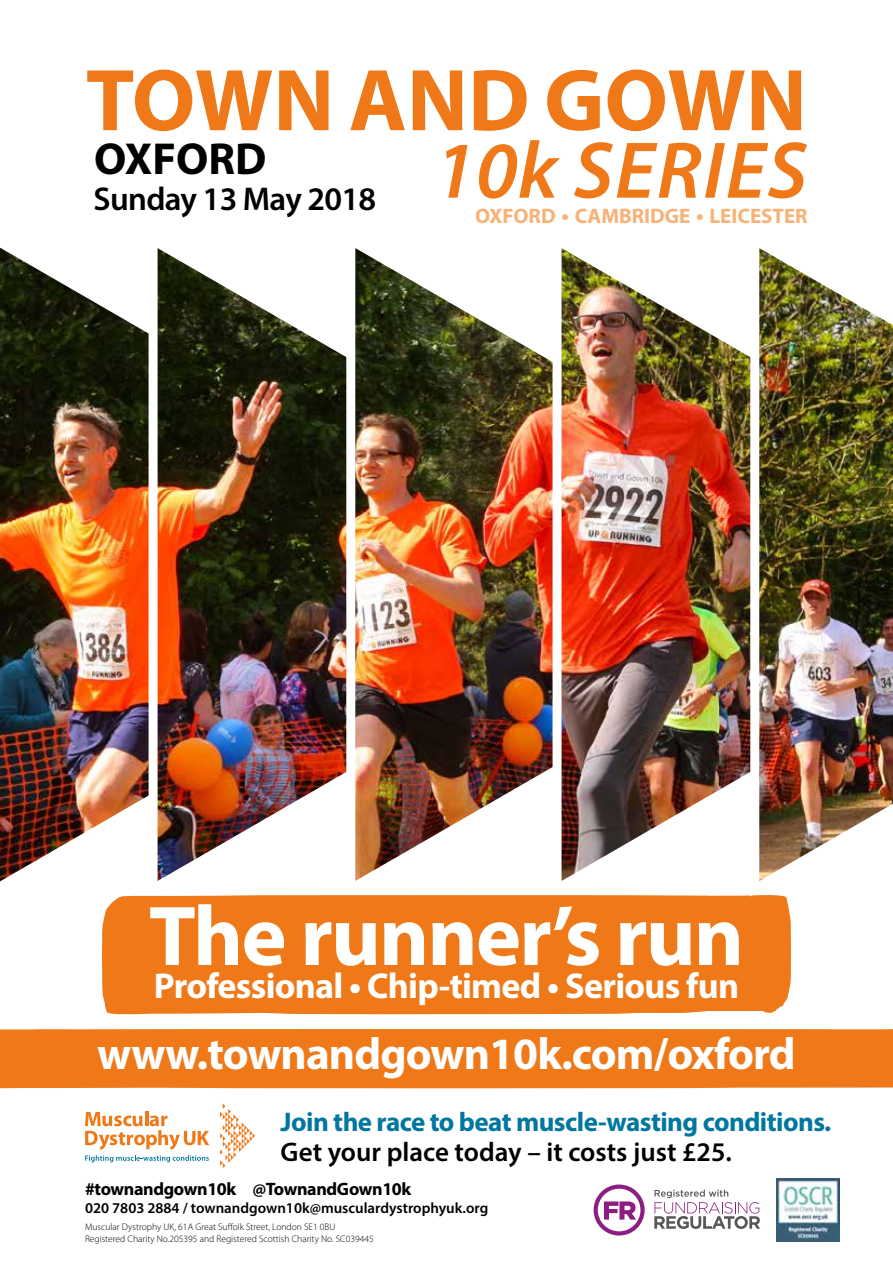
<style>
.page{position:relative;width:893px;height:1263px;background:#fff}
.page>*{position:absolute;margin:0;border:0;box-sizing:border-box;transform-origin:0 0}
.t1{font:700 88.5px "Myriad Pro";color:#ef7918}
.t2{font:700 85.5px "Myriad Pro";letter-spacing:-.02em;color:#fff}
.t3{font:italic 600 81px "Myriad Pro";letter-spacing:.02em;color:#ef7918}
.t4{font:700 45px "Myriad Pro";letter-spacing:-.02em;color:#fff}
.t5{font:700 45px "Myriad Pro";color:#000}
.t6{font:700 36px "Myriad Pro";letter-spacing:-.02em;color:#fff}
.t7{font:600 33px "Myriad Pro";letter-spacing:-.02em;color:#000}
.t8{font:700 27px "Myriad Pro";letter-spacing:-.02em;color:#00779f}
.t9{font:600 27px "Myriad Pro";color:#000}
.t10{font:700 21px "Myriad Pro";color:#f8b277}
.t11{font:700 18px "Myriad Pro";letter-spacing:-.02em;color:#000}
.t12{font:600 15px "Myriad Pro";color:#000}
.t13{font:300 9.6px/11.6px "Myriad Pro";color:#000}
.s1{font-size:22.5px}
</style>
<div class="page">
<img style="left:0;top:248px;width:144px;height:633px">
<img style="left:144px;top:248px;width:198px;height:633px">
<img style="left:342px;top:248px;width:206px;height:633px">
<img style="left:548px;top:248px;width:198px;height:633px">
<div style="left:102px;top:895px;width:689px;height:119px;background:#ef7918"></div>
<hr style="left:145px;top:1111px;width:3px;height:15px;background:#ef7918">
<svg style="left:85px;top:1112px;width:124px;height:50px"></svg>
<svg style="left:220px;top:1103px;width:35px;height:65px"></svg>
<div style="left:0;top:1030px;width:893px;height:56px;background:#ef7918"></div>
<svg style="left:0;top:1029px;width:893px;height:1px"></svg>
<svg style="left:0;top:1086px;width:893px;height:2px"></svg>
<svg style="left:593px;top:1184px;width:167px;height:51px"></svg>
<img style="left:776px;top:1178px;width:64px;height:64px">
<img style="left:746px;top:248px;width:147px;height:656px">
<h1 class="t1" style="left:86px;top:43px;width:723px">TOWN AND GOWN</h1>
<h3 class="t3" style="left:434px;top:119px;width:375px">10k SERIES</h3>
<h3 class="t5" style="left:94px;top:130px;width:174px">OXFORD</h3>
<h3 class="t7" style="left:94px;top:178px;width:284px">Sunday 13 May 2018</h3>
<h3 class="t10" style="left:475px;top:203px;width:334px">OXFORD <span class="s1">•</span> CAMBRIDGE <span class="s1">•</span> LEICESTER</h3>
<h2 class="t2" style="left:149px;top:880px;width:596px">The runner’s run</h2>
<h3 class="t6" style="left:154px;top:962px;width:587px">Professional • Chip-timed • Serious fun</h3>
<h3 class="t4" style="left:97px;top:1025px;width:700px">www.townandgown10k.com/oxford</h3>
<h3 class="t8" style="left:281px;top:1104px;width:552px">Join the race to beat muscle-wasting conditions.</h3>
<h3 class="t9" style="left:281px;top:1134px;width:453px">Get your place today – it costs just £25.</h3>
<h3 class="t11" style="left:85px;top:1177px;width:328px">#townandgown10k @TownandGown10k</h3>
<h3 class="t12" style="left:85px;top:1198px;width:405px">020 7803 2884 / townandgown10k@musculardystrophyuk.org</h3>
<h3 class="t12" style="left:438px;top:1193px;width:18px">30</h3>
<p class="t13" style="left:85px;top:1221px;width:290px">Muscular Dystrophy UK, 61A Great Suffolk Street, London SE1 0BU<br>Registered Charity No.205395 and Registered Scottish Charity No. SC039445</p>
</div>
